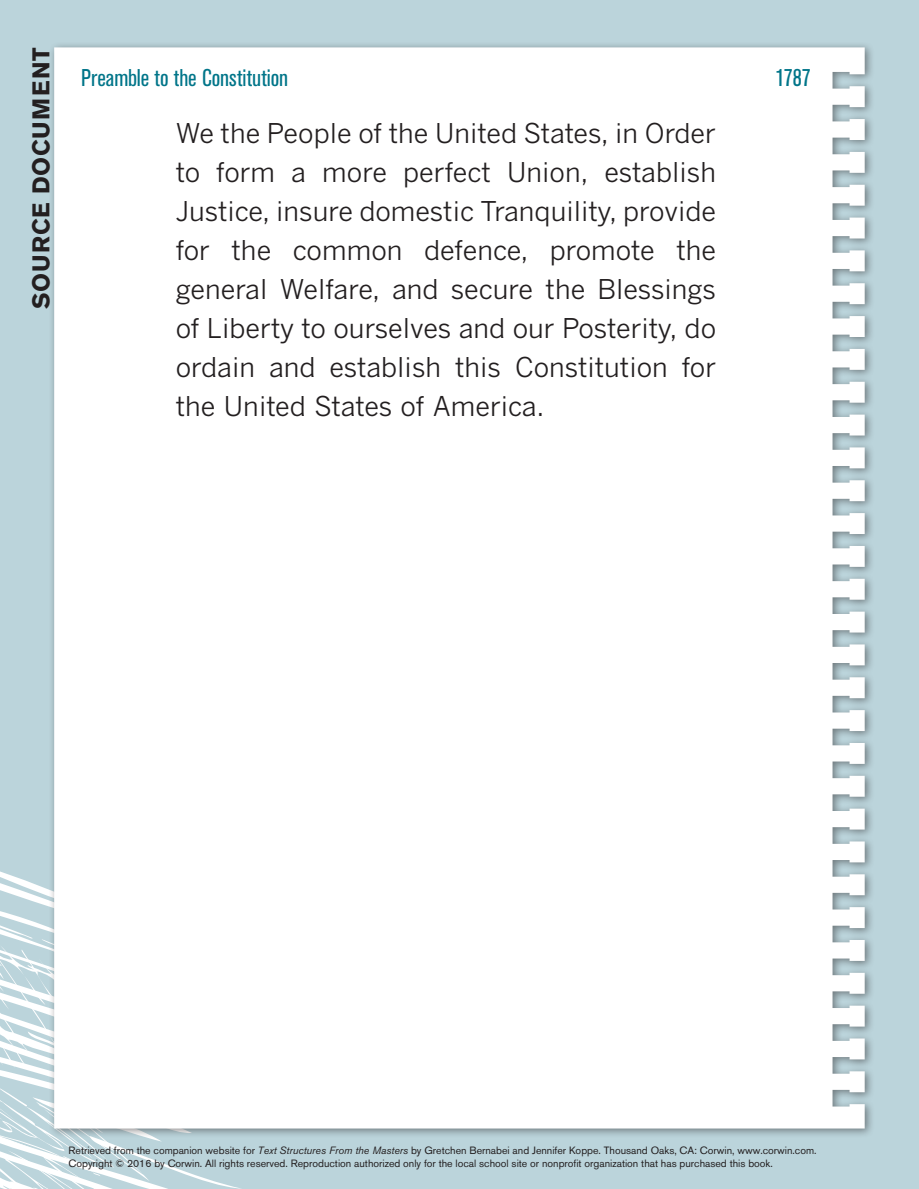
<style>
.page{position:relative;width:919px;height:1189px;background:#fff}
.page>*{position:absolute;margin:0;border:0;box-sizing:border-box;transform-origin:0 0}
.t1{font:27px/39px "Benton Gothic";color:#231f20;text-align:justify}
.SourceDoc_title{font:condensed 24px "Akzidenz Grotesk BE";color:#007589}
.SourceDoc{font:700 24px "Akzidenz Grotesk BE";letter-spacing:.045em;color:#231f20}
.source_line{font:10.5px "Akzidenz Grotesk BE";color:#231f20}
.s1{font-style:italic}
</style>
<div class="page">
<div style="left:0;top:0;width:918px;height:1188px;background:#bbd4db"></div>
<svg style="left:0;top:871px;width:257px;height:318px"></svg>
<div style="left:48px;top:41px;width:827px;height:1097px;background:#231f20;opacity:.5"></div>
<div style="left:54px;top:47px;width:810px;height:1081px;background:#fff"></div>
<p class="SourceDoc" style="left:27px;top:309px;width:263px;rotate:-90deg">SOURCE DOCUMENT</p>
<p class="SourceDoc_title" style="left:81px;top:65px;width:208px">Preamble to the Constitution</p>
<p class="SourceDoc_title" style="left:775px;top:65px;width:36px">1787</p>
<p class="t1" style="left:176px;top:113px;width:542px">We the People of the United States, in Order to form a more perfect Union, establish Justice, insure domestic Tranquility, provide for the common defence, promote the general Welfare, and secure the Blessings of Liberty to ourselves and our Posterity, do ordain and establish this Constitution for the United States of America.</p>
<p class="source_line" style="left:69px;top:1143px;width:749px">Retrieved from the companion website for <span class="s1">Text Structures From the Masters</span> by Gretchen Bernabei and Jennifer Koppe. Thousand Oaks, CA: Corwin, www.corwin.com.</p>
<p class="source_line" style="left:69px;top:1157px;width:705px">Copyright © 2016 by Corwin. All rights reserved. Reproduction authorized only for the local school site or nonprofit organization that has purchased this book.</p>
</div>
